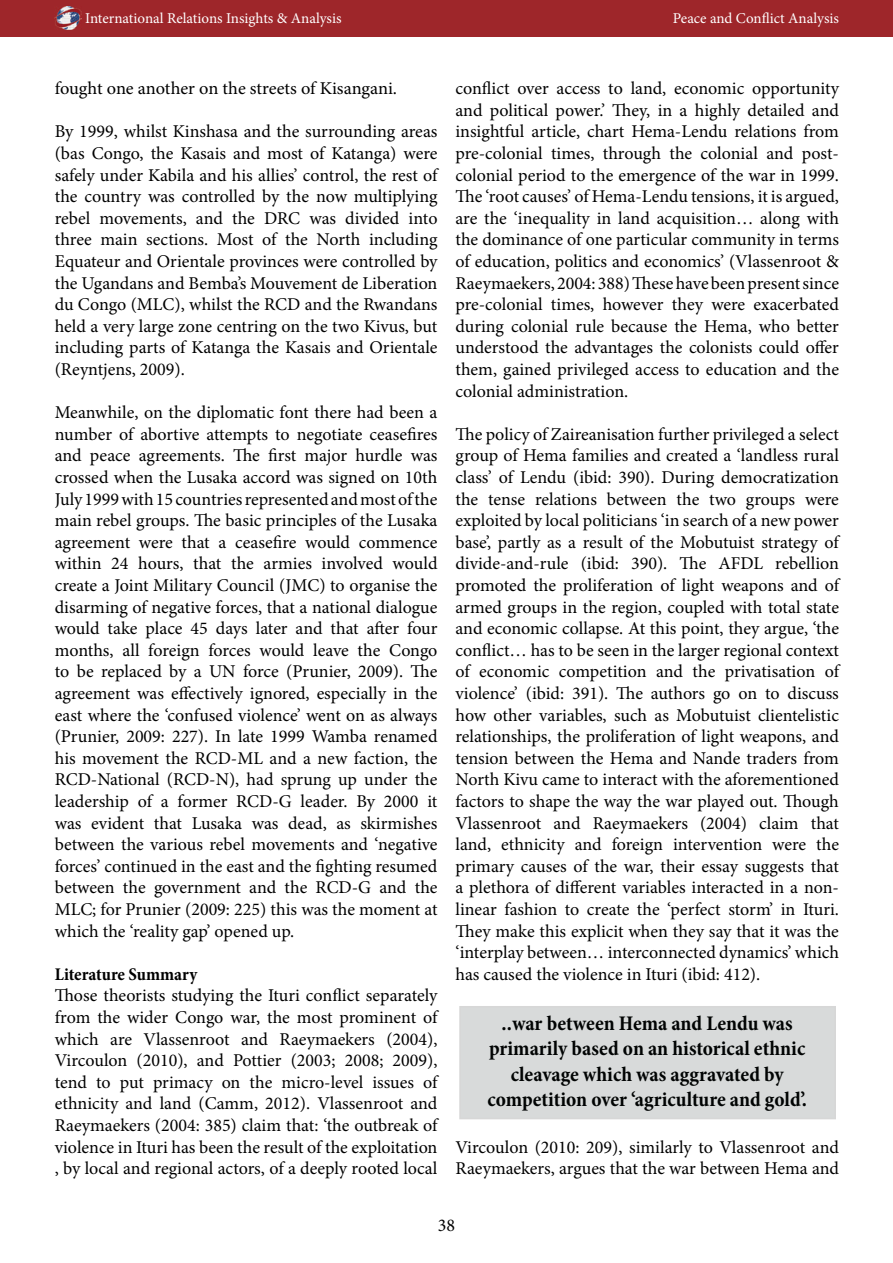
<style>
.page{position:relative;width:893px;height:1263px;background:#fff}
.page>*{position:absolute;margin:0;border:0;box-sizing:border-box;transform-origin:0 0}
.t1{font:700 condensed 21px/25.2px "Minion Pro";color:#000;text-align:center}
.t2{font:18px/21.6px "Minion Pro";color:#000;text-align:justify}
.t3{font:700 condensed 18px "Minion Pro";letter-spacing:-.005em;color:#000}
.t4{font:15px "Minion Pro";color:#fff}
</style>
<div class="page">
<div style="left:0;top:0;width:893px;height:37px;background:#9e262a"></div>
<img style="left:55px;top:7px;width:26px;height:23px">
<div style="left:460px;top:1007px;width:375px;height:111px;background:#d8dada"></div>
<p class="t4" style="left:85px;top:8px;width:258px">International Relations Insights &amp; Analysis</p>
<p class="t4" style="left:673px;top:8px;width:168px">Peace and Conflict Analysis</p>
<p class="t2" style="left:55px;top:78px;width:344px">fought one another on the streets of Kisangani.</p>
<p class="t2" style="left:55px;top:121px;width:384px">By 1999, whilst Kinshasa and the surrounding areas (bas Congo, the Kasais and most of Katanga) were safely under Kabila and his allies’ control, the rest of the country was controlled by the now multiplying rebel movements, and the DRC was divided into three main sections. Most of the North including Equateur and Orientale provinces were controlled by the Ugandans and Bemba’s Mouvement de Liberation du Congo (MLC), whilst the RCD and the Rwandans held a very large zone centring on the two Kivus, but including parts of Katanga the Kasais and Orientale (Reyntjens, 2009).</p>
<p class="t2" style="left:55px;top:402px;width:384px">Meanwhile, on the diplomatic font there had been a number of abortive attempts to negotiate ceasefires and peace agreements. The first major hurdle was crossed when the Lusaka accord was signed on 10th July 1999 with 15 countries represented and most of the main rebel groups. The basic principles of the Lusaka agreement were that a ceasefire would commence within 24 hours, that the armies involved would create a Joint Military Council (JMC) to organise the disarming of negative forces, that a national dialogue would take place 45 days later and that after four months, all foreign forces would leave the Congo to be replaced by a UN force (Prunier, 2009). The agreement was effectively ignored, especially in the east where the ‘confused violence’ went on as always (Prunier, 2009: 227). In late 1999 Wamba renamed his movement the RCD-ML and a new faction, the RCD-National (RCD-N), had sprung up under the leadership of a former RCD-G leader. By 2000 it was evident that Lusaka was dead, as skirmishes between the various rebel movements and ‘negative forces’ continued in the east and the fighting resumed between the government and the RCD-G and the MLC; for Prunier (2009: 225) this was the moment at which the ‘reality gap’ opened up.</p>
<p class="t3" style="left:55px;top:962px;width:144px">Literature Summary</p>
<p class="t2" style="left:55px;top:985px;width:384px">Those theorists studying the Ituri conflict separately from the wider Congo war, the most prominent of which are Vlassenroot and Raeymaekers (2004), Vircoulon (2010), and Pottier (2003; 2008; 2009), tend to put primacy on the micro-level issues of ethnicity and land (Camm, 2012). Vlassenroot and Raeymaekers (2004: 385) claim that: ‘the outbreak of violence in Ituri has been the result of the exploitation , by local and regional actors, of a deeply rooted local</p>
<p class="t2" style="left:455px;top:78px;width:385px">conflict over access to land, economic opportunity and political power.’ They, in a highly detailed and insightful article, chart Hema-Lendu relations from pre-colonial times, through the colonial and post&shy;colonial period to the emergence of the war in 1999.<br>The ‘root causes’ of Hema-Lendu tensions, it is argued, are the ‘inequality in land acquisition… along with the dominance of one particular community in terms of education, politics and economics’ (Vlassenroot &amp; Raeymaekers, 2004: 388) These have been present since pre-colonial times, however they were exacerbated during colonial rule because the Hema, who better understood the advantages the colonists could offer them, gained privileged access to education and the colonial administration.</p>
<p class="t2" style="left:455px;top:423px;width:385px">The policy of Zaireanisation further privileged a select group of Hema families and created a ‘landless rural class’ of Lendu (ibid: 390). During democratization the tense relations between the two groups were exploited by local politicians ‘in search of a new power base’, partly as a result of the Mobutuist strategy of divide-and-rule (ibid: 390). The AFDL rebellion promoted the proliferation of light weapons and of armed groups in the region, coupled with total state and economic collapse. At this point, they argue, ‘the conflict… has to be seen in the larger regional context of economic competition and the privatisation of violence’ (ibid: 391). The authors go on to discuss how other variables, such as Mobutuist clientelistic relationships, the proliferation of light weapons, and tension between the Hema and Nande traders from North Kivu came to interact with the aforementioned factors to shape the way the war played out. Though Vlassenroot and Raeymaekers (2004) claim that land, ethnicity and foreign intervention were the primary causes of the war, their essay suggests that a plethora of different variables interacted in a non&shy;linear fashion to create the ‘perfect storm’ in Ituri.<br>They make this explicit when they say that it was the ‘interplay between… interconnected dynamics’ which has caused the violence in Ituri (ibid: 412).</p>
<p class="t1" style="left:487px;top:1011px;width:321px">..war between Hema and Lendu was primarily based on an historical ethnic cleavage which was aggravated by competition over ‘agriculture and gold’.</p>
<p class="t2" style="left:455px;top:1136px;width:385px">Vircoulon (2010: 209), similarly to Vlassenroot and<br>Raeymaekers, argues that the war between Hema and</p>
<p class="t2" style="left:438px;top:1215px;width:19px">38</p>
</div>
